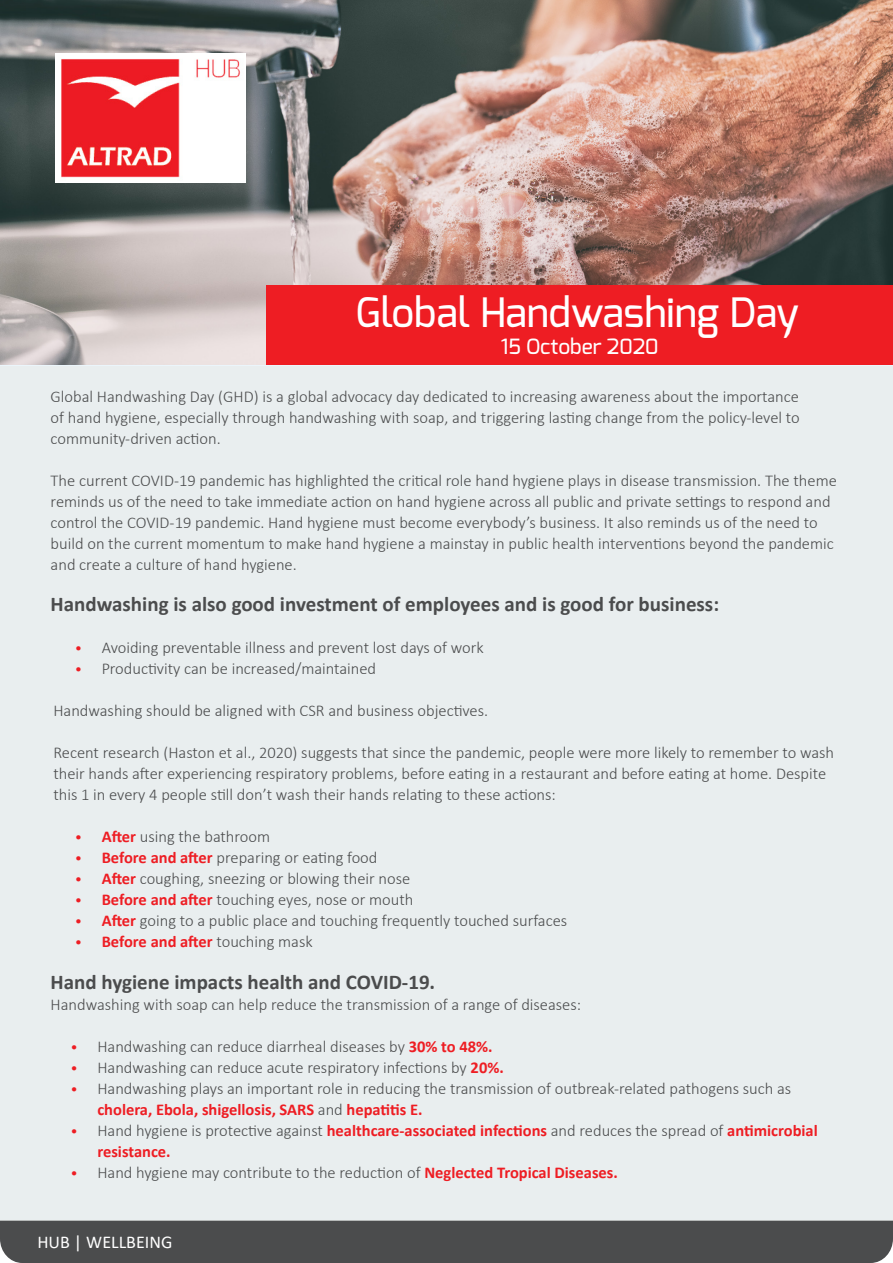
<style>
.page{position:relative;width:893px;height:1263px;background:#fff}
.page>*{position:absolute;margin:0;border:0;box-sizing:border-box;transform-origin:0 0}
.t1{font:500 40.5px "Exo";color:#fff}
.t2{font:700 21px "Calibri";color:#4b4c4d}
.t3{font:500 21px "Exo";color:#fff}
.t4{font:18px "Calibri";color:#fff}
.t5{font:300 16.5px/21px "Calibri";color:#4b4c4d}
.t6{font:700 16.5px/21px "Calibri";color:#ee1d23}
.s1{font-size:15px;color:#ee1d23}
.s2{font-weight:700;color:#ee1d23}
.s3{font-weight:300;font-size:15px}
.s4{font-weight:300;color:#4b4c4d}
</style>
<div class="page">
<img style="left:0;top:0;width:893px;height:365px">
<img style="left:56px;top:53px;width:190px;height:130px">
<div style="left:0;top:1220px;width:893px;height:43px;background:#4b4c4d"></div>
<div style="left:266px;top:285px;width:627px;height:80px;background:#ee1d23"></div>
<div style="left:0;top:366px;width:892px;height:854px;background:#e9eeef"></div>
<h1 class="t1" style="left:356px;top:287px;width:445px">Global Handwashing Day</h1>
<p class="t3" style="left:501px;top:333px;width:159px">15 October 2020</p>
<p class="t5" style="left:51px;top:386px;width:751px;text-align:justify">Global Handwashing Day (GHD) is a global advocacy day dedicated to increasing awareness about the importance of hand hygiene, especially through handwashing with soap, and triggering lasting change from the policy-level to community-driven action.</p>
<p class="t5" style="left:51px;top:470px;width:788px">The current COVID-19 pandemic has highlighted the critical role hand hygiene plays in disease transmission. The theme reminds us of the need to take immediate action on hand hygiene across all public and private settings to respond and control the COVID-19 pandemic. Hand hygiene must become everybody’s business. It also reminds us of the need to build on the current momentum to make hand hygiene a mainstay in public health interventions beyond the pandemic and create a culture of hand hygiene.</p>
<p class="t2" style="left:51px;top:589px;width:670px">Handwashing is also good investment of employees and is good for business:</p>
<p class="t5" style="left:75px;top:637px;width:411px"><span class="s1">•</span> Avoiding preventable illness and prevent lost days of work</p>
<p class="t5" style="left:75px;top:658px;width:303px"><span class="s1">•</span> Productivity can be increased/maintained</p>
<p class="t5" style="left:53px;top:700px;width:436px">Handwashing should be aligned with CSR and business objectives.</p>
<p class="t5" style="left:53px;top:742px;width:782px">Recent research (Haston et al., 2020) suggests that since the pandemic, people were more likely to remember to wash their hands after experiencing respiratory problems, before eating in a restaurant and before eating at home. Despite this 1 in every 4 people still don’t wash their hands relating to these actions:</p>
<p class="t5" style="left:75px;top:826px;width:197px"><span class="s1">•</span> <span class="s2">After</span> using the bathroom</p>
<p class="t5" style="left:75px;top:847px;width:304px"><span class="s1">•</span> <span class="s2">Before and after</span> preparing or eating food</p>
<p class="t5" style="left:75px;top:868px;width:337px"><span class="s1">•</span> <span class="s2">After</span> coughing, sneezing or blowing their nose</p>
<p class="t5" style="left:75px;top:889px;width:340px"><span class="s1">•</span> <span class="s2">Before and after</span> touching eyes, nose or mouth</p>
<p class="t5" style="left:75px;top:910px;width:494px"><span class="s1">•</span> <span class="s2">After</span> going to a public place and touching frequently touched surfaces</p>
<p class="t6" style="left:75px;top:931px;width:240px"><span class="s3">•</span> Before and after <span class="s4">touching mask</span></p>
<p class="t2" style="left:51px;top:967px;width:386px">Hand hygiene impacts health and COVID-19.</p>
<p class="t5" style="left:51px;top:994px;width:532px">Handwashing with soap can help reduce the transmission of a range of diseases:</p>
<p class="t5" style="left:70px;top:1036px;width:424px"><span class="s1">•</span> Handwashing can reduce diarrheal diseases by <span class="s2">30% to 48%.</span></p>
<p class="t5" style="left:70px;top:1057px;width:435px"><span class="s1">•</span> Handwashing can reduce acute respiratory infections by <span class="s2">20%.</span></p>
<p class="t5" style="left:97px;top:1078px;width:695px;text-indent:-27px"><span class="s1">•</span> Handwashing plays an important role in reducing the transmission of outbreak-related pathogens such as <span class="s2">cholera, Ebola, shigellosis, SARS</span> and <span class="s2">hepatitis E.</span></p>
<p class="t6" style="left:97px;top:1120px;width:722px;text-indent:-27px"><span class="s3">•</span> <span class="s4">Hand hygiene is protective against</span> healthcare-associated infections <span class="s4">and reduces the spread of</span> antimicrobial resistance.</p>
<p class="t5" style="left:70px;top:1162px;width:549px"><span class="s1">•</span> Hand hygiene may contribute to the reduction of <span class="s2">Neglected Tropical Diseases.</span></p>
<p class="t4" style="left:37px;top:1229px;width:136px">HUB | WELLBEING</p>
</div>
